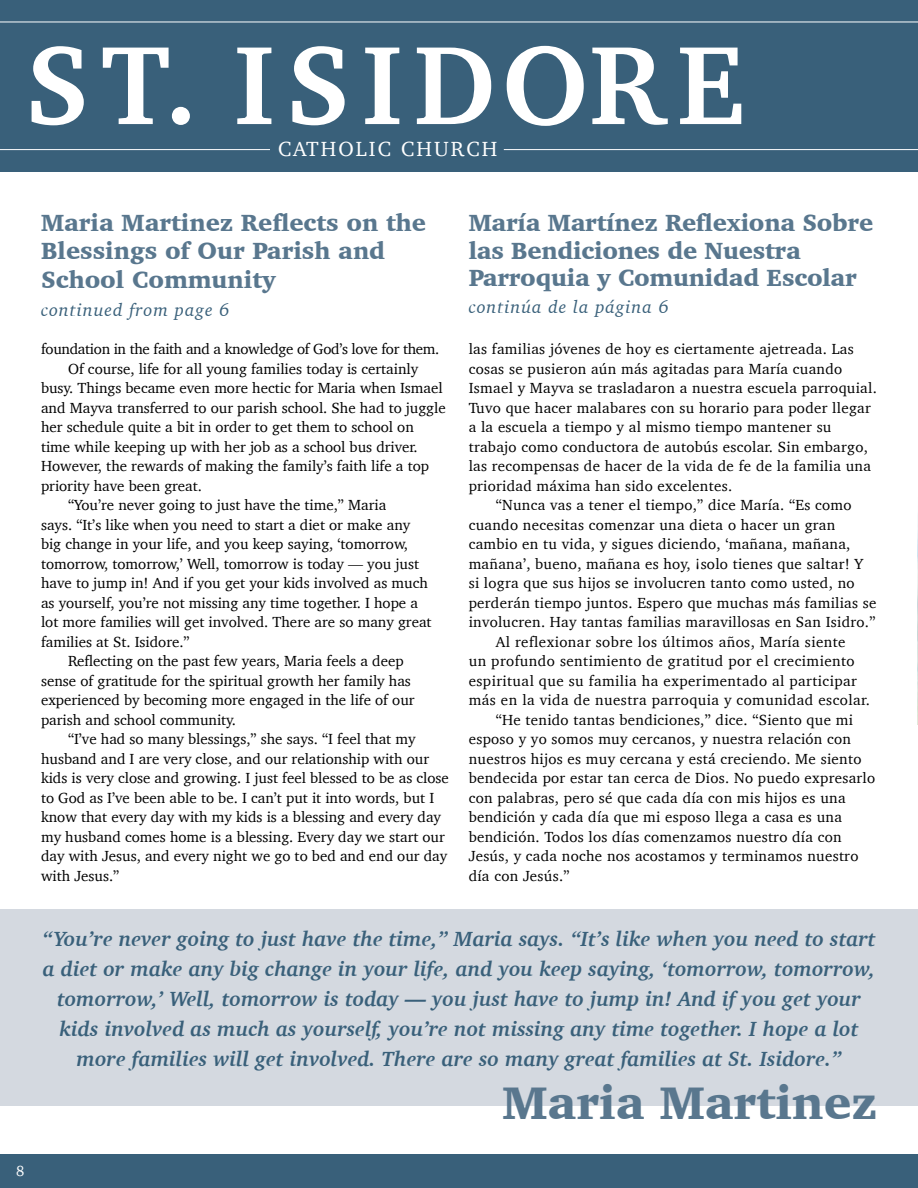
<style>
.page{position:relative;width:918px;height:1188px;background:#fff}
.page>*{position:absolute;margin:0;border:0;box-sizing:border-box;transform-origin:0 0}
.t1{font:700 114px "Charter";letter-spacing:.1em;color:#fff}
.t2{font:900 46.8px "Charter";color:#59778e}
.t3{font:900 24px/28.8px "Charter";letter-spacing:-.01em;color:#59778e}
.t4{font:italic 700 21px/30px "Charter";color:#39607a;text-align:center}
.t5{font:21px "Charter";letter-spacing:.1em;color:#fff}
.t6{font:italic 18px "Charter";letter-spacing:.05em;color:#39607a}
.t7{font:15px "Charter";letter-spacing:.02em;color:#000}
.t8{font:15px "Charter";color:#000}
.t9{font:15px "Charter";letter-spacing:-.02em;color:#000}
.t10{font:15px "Charter";color:#fff}
</style>
<div class="page">
<div style="left:0;top:1154px;width:918px;height:34px;background:#39607a"></div>
<div style="left:0;top:0;width:918px;height:172px;background:#39607a"></div>
<img style="left:917px;top:523px;width:1px;height:202px">
<hr style="left:0;top:22px;width:918px;height:1px;background:#fff">
<hr style="left:0;top:149px;width:270px;height:1px;background:#fff">
<hr style="left:504px;top:149px;width:414px;height:1px;background:#fff">
<div style="left:0;top:909px;width:917px;height:197px;background:#d4d9e0"></div>
<h1 class="t1" style="left:25px;top:-13px;width:721px">ST. ISIDORE</h1>
<h3 class="t5" style="left:278px;top:130px;width:221px">CATHOLIC CHURCH</h3>
<h3 class="t3" style="left:41px;top:207px;width:387px">Maria Martinez Reflects on the<br>Blessings of Our Parish and<br>School Community</h3>
<p class="t6" style="left:41px;top:295px;width:190px">continued from page 6</p>
<p class="t9" style="left:41px;top:336px;width:400px">foundation in the faith and a knowledge of God’s love for them.</p>
<p class="t8" style="left:68px;top:356px;width:352px">Of course, life for all young families today is certainly</p>
<p class="t8" style="left:41px;top:375px;width:403px">busy. Things became even more hectic for Maria when Ismael</p>
<p class="t8" style="left:41px;top:395px;width:406px">and Mayva transferred to our parish school. She had to juggle</p>
<p class="t8" style="left:41px;top:414px;width:374px">her schedule quite a bit in order to get them to school on</p>
<p class="t8" style="left:41px;top:434px;width:378px">time while keeping up with her job as a school bus driver.</p>
<p class="t8" style="left:41px;top:453px;width:390px">However, the rewards of making the family’s faith life a top</p>
<p class="t8" style="left:41px;top:473px;width:163px">priority have been great.</p>
<p class="t8" style="left:68px;top:492px;width:320px">“You’re never going to just have the time,” Maria</p>
<p class="t8" style="left:41px;top:512px;width:371px">says. “It’s like when you need to start a diet or make any</p>
<p class="t8" style="left:41px;top:531px;width:368px">big change in your life, and you keep saying, ‘tomorrow,</p>
<p class="t8" style="left:41px;top:551px;width:380px">tomorrow, tomorrow,’ Well, tomorrow is today — you just</p>
<p class="t8" style="left:41px;top:570px;width:388px">have to jump in! And if you get your kids involved as much</p>
<p class="t8" style="left:41px;top:590px;width:379px">as yourself, you’re not missing any time together. I hope a</p>
<p class="t8" style="left:41px;top:609px;width:392px">lot more families will get involved. There are so many great</p>
<p class="t8" style="left:41px;top:629px;width:150px">families at St. Isidore.”</p>
<p class="t8" style="left:68px;top:648px;width:337px">Reflecting on the past few years, Maria feels a deep</p>
<p class="t8" style="left:41px;top:668px;width:371px">sense of gratitude for the spiritual growth her family has</p>
<p class="t8" style="left:41px;top:687px;width:375px">experienced by becoming more engaged in the life of our</p>
<p class="t8" style="left:41px;top:707px;width:196px">parish and school community.</p>
<p class="t8" style="left:68px;top:726px;width:349px">“I’ve had so many blessings,” she says. “I feel that my</p>
<p class="t8" style="left:41px;top:746px;width:390px">husband and I are very close, and our relationship with our</p>
<p class="t8" style="left:41px;top:765px;width:409px">kids is very close and growing. I just feel blessed to be as close</p>
<p class="t8" style="left:41px;top:785px;width:395px">to God as I’ve been able to be. I can’t put it into words, but I</p>
<p class="t8" style="left:41px;top:804px;width:402px">know that every day with my kids is a blessing and every day</p>
<p class="t8" style="left:41px;top:824px;width:405px">my husband comes home is a blessing. Every day we start our</p>
<p class="t8" style="left:41px;top:843px;width:408px">day with Jesus, and every night we go to bed and end our day</p>
<p class="t8" style="left:41px;top:863px;width:80px">with Jesus.”</p>
<h3 class="t3" style="left:469px;top:207px;width:406px">María Martínez Reflexiona Sobre las Bendiciones de Nuestra</h3>
<h3 class="t3" style="left:469px;top:263px;width:390px">Parroquia y Comunidad Escolar</h3>
<p class="t6" style="left:469px;top:292px;width:201px">continúa de la página 6</p>
<p class="t7" style="left:469px;top:336px;width:387px">las familias jóvenes de hoy es ciertamente ajetreada. Las</p>
<p class="t7" style="left:469px;top:356px;width:375px">cosas se pusieron aún más agitadas para María cuando</p>
<p class="t7" style="left:469px;top:375px;width:410px">Ismael y Mayva se trasladaron a nuestra escuela parroquial.</p>
<p class="t7" style="left:469px;top:395px;width:404px">Tuvo que hacer malabares con su horario para poder llegar</p>
<p class="t7" style="left:469px;top:414px;width:364px">a la escuela a tiempo y al mismo tiempo mantener su</p>
<p class="t7" style="left:469px;top:434px;width:401px">trabajo como conductora de autobús escolar. Sin embargo,</p>
<p class="t7" style="left:469px;top:453px;width:404px">las recompensas de hacer de la vida de fe de la familia una</p>
<p class="t7" style="left:469px;top:473px;width:265px">prioridad máxima han sido excelentes.</p>
<p class="t7" style="left:496px;top:492px;width:357px">“Nunca vas a tener el tiempo,” dice María. “Es como</p>
<p class="t7" style="left:469px;top:512px;width:368px">cuando necesitas comenzar una dieta o hacer un gran</p>
<p class="t7" style="left:469px;top:531px;width:383px">cambio en tu vida, y sigues diciendo, ‘mañana, mañana,</p>
<p class="t7" style="left:469px;top:551px;width:396px">mañana’, bueno, mañana es hoy, ¡solo tienes que saltar! Y</p>
<p class="t7" style="left:469px;top:570px;width:387px">si logra que sus hijos se involucren tanto como usted, no</p>
<p class="t7" style="left:469px;top:590px;width:409px">perderán tiempo juntos. Espero que muchas más familias se</p>
<p class="t7" style="left:469px;top:609px;width:408px">involucren. Hay tantas familias maravillosas en San Isidro.”</p>
<p class="t7" style="left:496px;top:629px;width:351px">Al reflexionar sobre los últimos años, María siente</p>
<p class="t7" style="left:469px;top:648px;width:387px">un profundo sentimiento de gratitud por el crecimiento</p>
<p class="t7" style="left:469px;top:668px;width:390px">espiritual que su familia ha experimentado al participar</p>
<p class="t7" style="left:469px;top:687px;width:403px">más en la vida de nuestra parroquia y comunidad escolar.</p>
<p class="t7" style="left:496px;top:707px;width:359px">“He tenido tantas bendiciones,” dice. “Siento que mi</p>
<p class="t7" style="left:469px;top:726px;width:384px">esposo y yo somos muy cercanos, y nuestra relación con</p>
<p class="t7" style="left:469px;top:746px;width:394px">nuestros hijos es muy cercana y está creciendo. Me siento</p>
<p class="t7" style="left:469px;top:765px;width:408px">bendecida por estar tan cerca de Dios. No puedo expresarlo</p>
<p class="t7" style="left:469px;top:785px;width:378px">con palabras, pero sé que cada día con mis hijos es una</p>
<p class="t7" style="left:469px;top:804px;width:375px">bendición y cada día que mi esposo llega a casa es una</p>
<p class="t7" style="left:469px;top:824px;width:375px">bendición. Todos los días comenzamos nuestro día con</p>
<p class="t7" style="left:469px;top:843px;width:391px">Jesús, y cada noche nos acostamos y terminamos nuestro</p>
<p class="t7" style="left:469px;top:863px;width:102px">día con Jesús.”</p>
<p class="t10" style="left:16px;top:1158px;width:10px">8</p>
<p class="t4" style="left:42px;top:924px;width:835px">“You’re never going to just have the time,” Maria says. “It’s like when you need to start a diet or make any big change in your life, and you keep saying, ‘tomorrow, tomorrow, tomorrow,’ Well, tomorrow is today — you just have to jump in! And if you get your kids involved as much as yourself, you’re not missing any time together. I hope a lot more families will get involved. There are so many great families at St. Isidore.”</p>
<h2 class="t2" style="left:503px;top:1074px;width:376px">Maria Martinez</h2>
</div>
